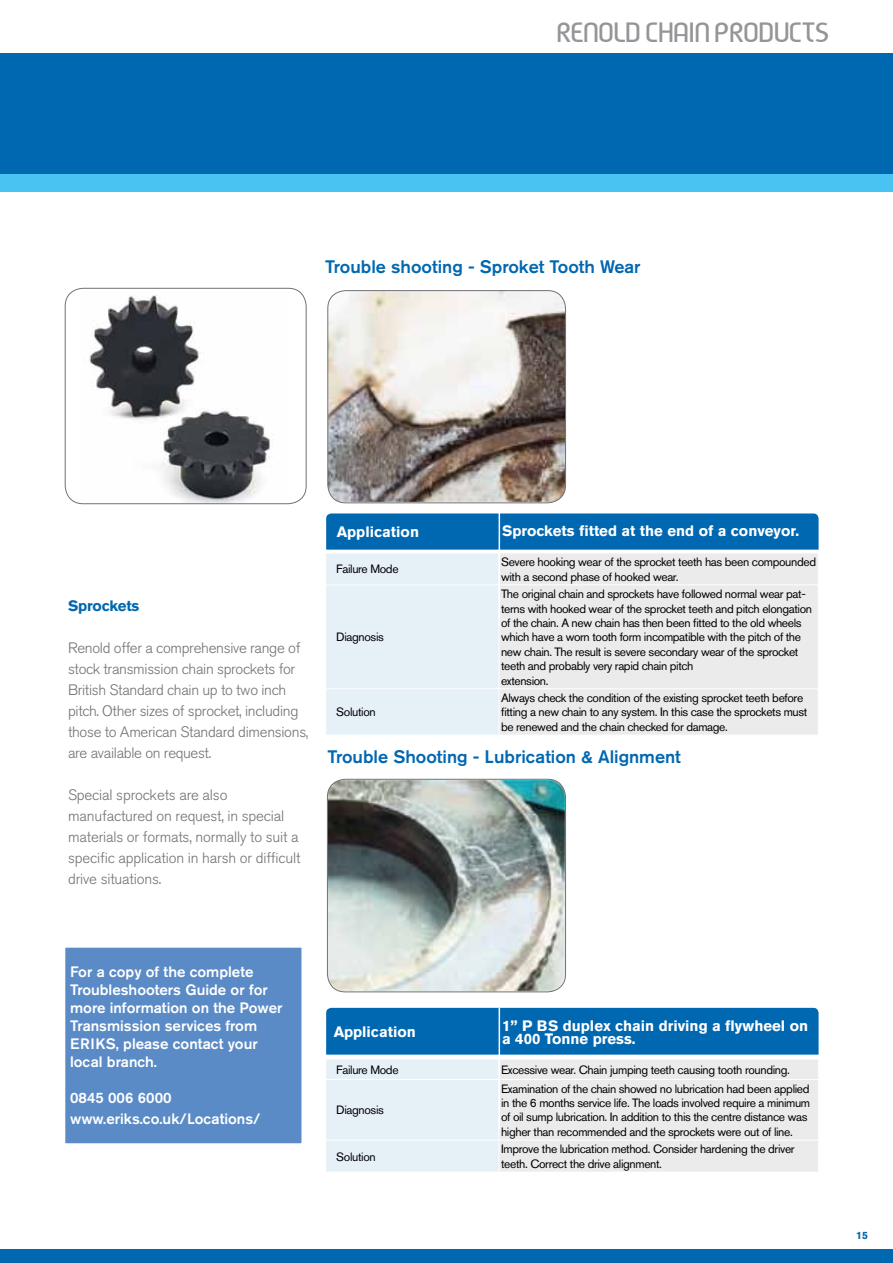
<style>
.page{position:relative;width:893px;height:1263px;background:#fff}
.page>*{position:absolute;margin:0;border:0;box-sizing:border-box;transform-origin:0 0}
.t1{font:39px "DECKFACE";color:#939598}
.t2{font:500 18px "Akzidenz Grotesk BE";color:#0067b1}
.t3{font:300 15px/21px "Akzidenz Grotesk BE";letter-spacing:-.02em;color:#717073}
.t4{font:500 15px/18px "Akzidenz Grotesk BE";color:#fff}
.t5{font:700 15px/13.5px "Akzidenz Grotesk BE";color:#fff}
.t6{font:700 15px "Akzidenz Grotesk BE";letter-spacing:-.01em;color:#0067b1}
.t7{font:12px/14.4px "Akzidenz Grotesk BE";letter-spacing:-.03em;color:#000}
.t8{font:700 10.5px "Akzidenz Grotesk BE";color:#0067b1}
</style>
<div class="page">
<div style="left:0;top:54px;width:893px;height:120px;background:#0067b1"></div>
<div style="left:0;top:174px;width:893px;height:17px;background:#49c3f1"></div>
<div style="left:0;top:1249px;width:893px;height:14px;background:#0067b1"></div>
<img style="left:89px;top:295px;width:181px;height:207px">
<div style="left:65px;top:288px;width:241px;height:216px;border:1px solid #717073;border-radius:18px"></div>
<img style="left:328px;top:291px;width:238px;height:211px">
<div style="left:328px;top:290px;width:238px;height:213px;border:1px solid #717073;border-radius:18px"></div>
<svg style="left:326px;top:513px;width:493px;height:222px;background:#c4d7e6"></svg>
<hr style="left:499px;top:505px;width:1px;height:121px;background:#fff">
<svg style="left:326px;top:1008px;width:493px;height:164px;background:#a8c7de"></svg>
<hr style="left:499px;top:1008px;width:1px;height:121px;background:#fff">
<img style="left:327px;top:780px;width:239px;height:211px">
<div style="left:327px;top:779px;width:239px;height:213px;border:1px solid #717073;border-radius:18px"></div>
<div style="left:64px;top:946px;width:239px;height:199px;background:#5b8bc6;border:2px solid #fff"></div>
<h1 class="t1" style="left:557px;top:13px;width:274px">RENOLD CHAIN PRODUCTS</h1>
<h2 class="t2" style="left:325px;top:256px;width:317px">Trouble shooting - Sproket Tooth Wear</h2>
<p class="t6" style="left:68px;top:597px;width:73px">Sprockets</p>
<p class="t3" style="left:68px;top:637px;width:242px">Renold offer a comprehensive range of stock transmission chain sprockets for British Standard chain up to two inch pitch. Other sizes of sprocket, including those to American Standard dimensions, are available on request.</p>
<p class="t3" style="left:68px;top:784px;width:234px">Special sprockets are also manufactured on request, in special materials or formats, normally to suit a specific application in harsh or difficult drive situations.</p>
<p class="t5" style="left:337px;top:525px;width:84px">Application</p>
<p class="t5" style="left:502px;top:524px;width:299px">Sprockets fitted at the end of a conveyor.</p>
<p class="t7" style="left:336px;top:562px;width:64px">Failure Mode</p>
<p class="t7" style="left:501px;top:555px;width:316px">Severe hooking wear of the sprocket teeth has been compounded with a second phase of hooked wear.</p>
<p class="t7" style="left:336px;top:630px;width:49px">Diagnosis</p>
<p class="t7" style="left:336px;top:705px;width:41px">Solution</p>
<p class="t7" style="left:501px;top:587px;width:313px">The original chain and sprockets have followed normal wear pat&shy;terns with hooked wear of the sprocket teeth and pitch elongation of the chain. A new chain has then been fitted to the old wheels which have a worn tooth form incompatible with the pitch of the new chain. The result is severe secondary wear of the sprocket teeth and probably very rapid chain pitch<br>extension.</p>
<p class="t7" style="left:501px;top:691px;width:308px">Always check the condition of the existing sprocket teeth before fitting a new chain to any system. In this case the sprockets must be renewed and the chain checked for damage.</p>
<h2 class="t2" style="left:327px;top:746px;width:355px">Trouble Shooting - Lubrication &amp; Alignment</h2>
<p class="t4" style="left:70px;top:962px;width:214px">For a copy of the complete<br>Troubleshooters Guide or for more information on the Power<br>Transmission services from<br>ERIKS, please contact your local branch.</p>
<p class="t4" style="left:70px;top:1086px;width:192px;line-height:21.6px">0845 006 6000 www.eriks.co.uk/Locations/</p>
<p class="t5" style="left:334px;top:1025px;width:84px">Application</p>
<p class="t5" style="left:502px;top:1019px;width:307px">1” P BS duplex chain driving a flywheel on a 400 Tonne press.</p>
<p class="t7" style="left:336px;top:1062px;width:64px">Failure Mode</p>
<p class="t7" style="left:501px;top:1062px;width:290px">Excessive wear. Chain jumping teeth causing tooth rounding.</p>
<p class="t7" style="left:336px;top:1103px;width:49px">Diagnosis</p>
<p class="t7" style="left:501px;top:1081px;width:311px">Examination of the chain showed no lubrication had been applied in the 6 months service life. The loads involved require a minimum of oil sump lubrication. In addition to this the centre distance was higher than recommended and the sprockets were out of line.</p>
<p class="t7" style="left:336px;top:1149px;width:41px">Solution</p>
<p class="t7" style="left:501px;top:1142px;width:295px">Improve the lubrication method. Consider hardening the driver teeth. Correct the drive alignment.</p>
<p class="t8" style="left:856px;top:1229px;width:13px">15</p>
</div>
